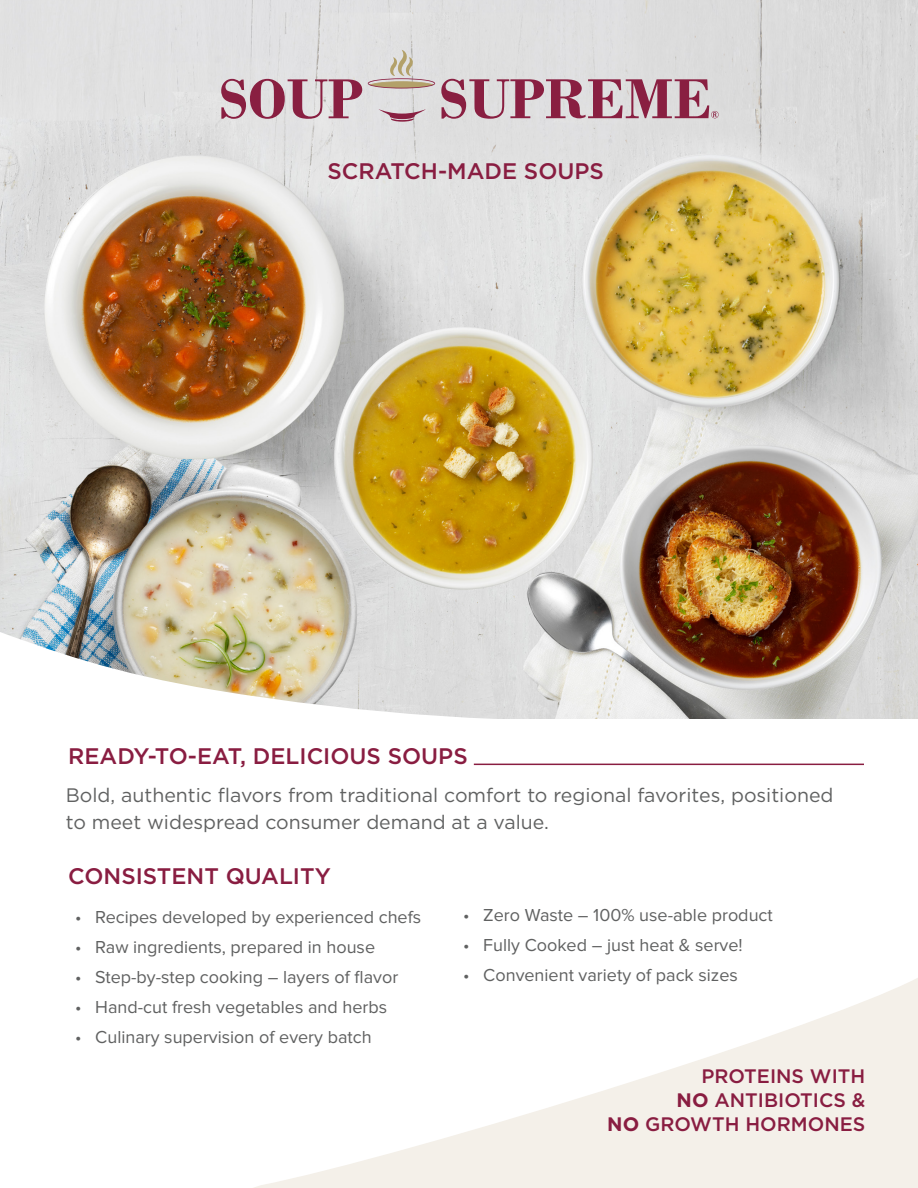
<style>
.page{position:relative;width:918px;height:1188px;background:#fff}
.page>*{position:absolute;margin:0;border:0;box-sizing:border-box;transform-origin:0 0}
.t1{font:500 22.5px "Gotham";color:#891d41}
.t2{font:19.5px/27px "Gotham";color:#606161}
.t3{font:500 19.5px/24px "Gotham";color:#891d41;text-align:right}
.t4{font:18px "Proxima Nova";color:#606161}
.s1{font-weight:700}
</style>
<div class="page">
<img style="left:0;top:0;width:918px;height:718px">
<svg style="left:221px;top:79px;width:141px;height:40px;background:#be94a2"></svg>
<svg style="left:378px;top:109px;width:48px;height:13px"></svg>
<svg style="left:368px;top:50px;width:67px;height:38px;background:#d3cbc2"></svg>
<svg style="left:441px;top:79px;width:278px;height:40px;background:#bb909e"></svg>
<svg style="left:254px;top:978px;width:664px;height:210px"></svg>
<img style="left:0;top:627px;width:726px;height:92px">
<hr style="left:474px;top:764px;width:390px;height:1px;background:#891d41">
<p class="t1" style="left:328px;top:156px;width:278px">SCRATCH-MADE SOUPS</p>
<p class="t1" style="left:68px;top:741px;width:401px">READY-TO-EAT, DELICIOUS SOUPS</p>
<p class="t2" style="left:66px;top:781px;width:769px">Bold, authentic flavors from traditional comfort to regional favorites, positioned to meet widespread consumer demand at a value.</p>
<p class="t1" style="left:68px;top:861px;width:264px">CONSISTENT QUALITY</p>
<p class="t4" style="left:75px;top:909px;width:348px">• Recipes developed by experienced chefs</p>
<p class="t4" style="left:75px;top:939px;width:302px">• Raw ingredients, prepared in house</p>
<p class="t4" style="left:75px;top:969px;width:325px">• Step-by-step cooking – layers of flavor</p>
<p class="t4" style="left:75px;top:999px;width:314px">• Hand-cut fresh vegetables and herbs</p>
<p class="t4" style="left:75px;top:1029px;width:298px">• Culinary supervision of every batch</p>
<p class="t4" style="left:463px;top:907px;width:311px">• Zero Waste – 100% use-able product</p>
<p class="t4" style="left:463px;top:937px;width:281px">• Fully Cooked – just heat &amp; serve!</p>
<p class="t4" style="left:463px;top:967px;width:276px">• Convenient variety of pack sizes</p>
<p class="t3" style="left:607px;top:1064px;width:260px">PROTEINS WITH<br><span class="s1">NO</span> ANTIBIOTICS &amp;<br><span class="s1">NO</span> GROWTH HORMONES</p>
</div>
